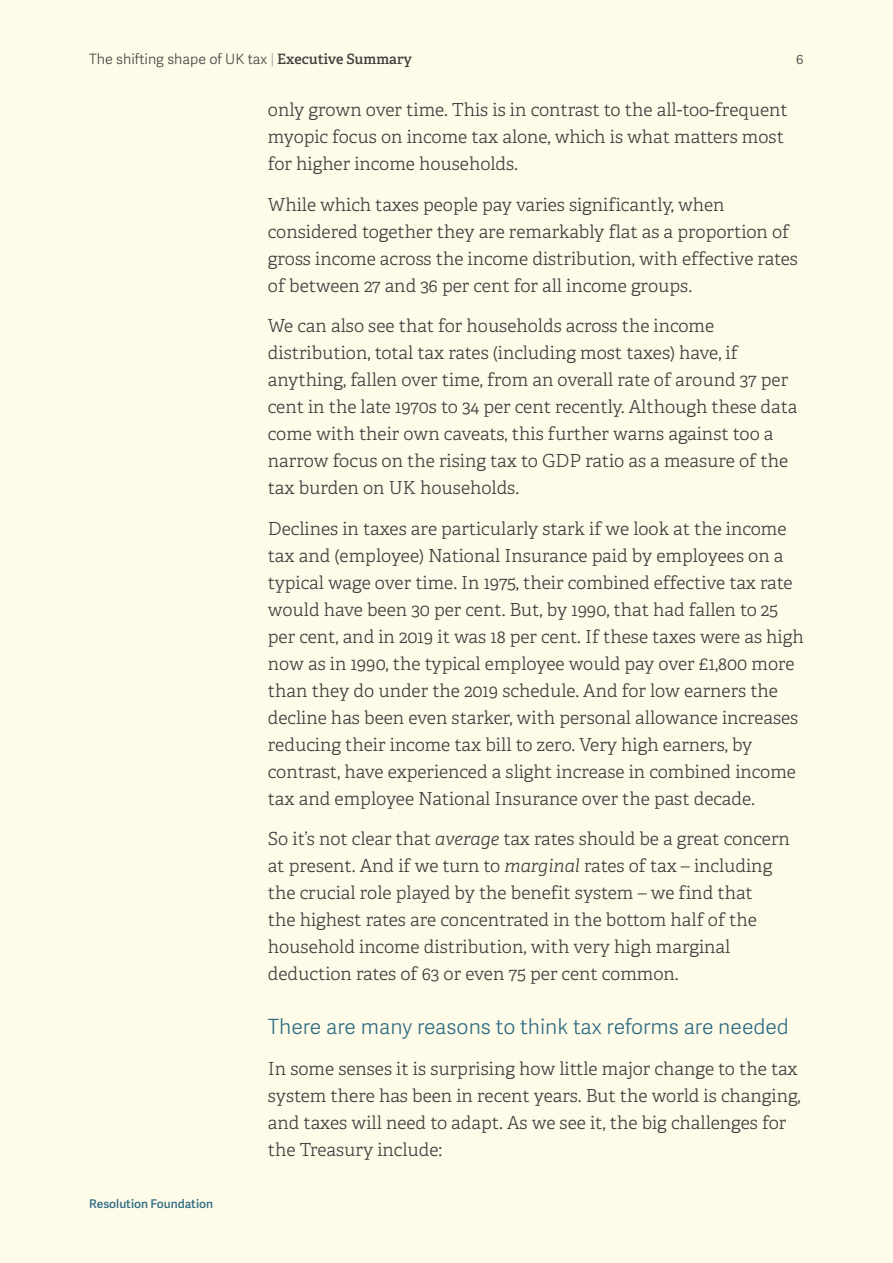
<style>
.page{position:relative;width:893px;height:1263px;background:#fefbe8}
.page>*{position:absolute;margin:0;border:0;box-sizing:border-box;transform-origin:0 0}
.t1{font:21px "Adelle Sans Lt";color:#2e6c83}
.t2{font:300 18px/27px "Adelle";color:#404040}
.t3{font:14.25px "Adelle Sans Lt";color:#404040}
.t4{font:300 14.25px "Adelle";color:#404040}
.t5{font:12px "Adelle Sans Sb";color:#2e6c83}
.s1{color:#9f9f9f}
.s2{font-family:"Adelle";font-weight:600}
.s3{font-style:italic}
</style>
<div class="page">
<p class="t3" style="left:89px;top:49px;width:324px">The shifting shape of UK tax <span class="s1">|</span> <span class="s2">Executive Summary</span></p>
<p class="t4" style="left:796px;top:50px;width:9px">6</p>
<p class="t5" style="left:89px;top:1195px;width:125px">Resolution Foundation</p>
<p class="t2" style="left:268px;top:97px;width:521px">only grown over time. This is in contrast to the all-too-frequent myopic focus on income tax alone, which is what matters most for higher income households.</p>
<p class="t2" style="left:268px;top:191px;width:532px">While which taxes people pay varies significantly, when considered together they are remarkably flat as a proportion of gross income across the income distribution, with effective rates of between 27 and 36 per cent for all income groups.</p>
<p class="t2" style="left:268px;top:313px;width:531px">We can also see that for households across the income distribution, total tax rates (including most taxes) have, if anything, fallen over time, from an overall rate of around 37 per cent in the late 1970s to 34 per cent recently. Although these data come with their own caveats, this further warns against too a narrow focus on the rising tax to GDP ratio as a measure of the tax burden on UK households.</p>
<p class="t2" style="left:268px;top:515px;width:537px">Declines in taxes are particularly stark if we look at the income tax and (employee) National Insurance paid by employees on a typical wage over time. In 1975, their combined effective tax rate would have been 30 per cent. But, by 1990, that had fallen to 25 per cent, and in 2019 it was 18 per cent. If these taxes were as high now as in 1990, the typical employee would pay over £1,800 more than they do under the 2019 schedule. And for low earners the decline has been even starker, with personal allowance increases reducing their income tax bill to zero. Very high earners, by contrast, have experienced a slight increase in combined income tax and employee National Insurance over the past decade.</p>
<p class="t2" style="left:268px;top:826px;width:523px">So it’s not clear that <span class="s3">average</span> tax rates should be a great concern at present. And if we turn to <span class="s3">marginal</span> rates of tax – including the crucial role played by the benefit system – we find that<br>the highest rates are concentrated in the bottom half of the household income distribution, with very high marginal deduction rates of 63 or even 75 per cent common.</p>
<p class="t1" style="left:268px;top:1012px;width:523px">There are many reasons to think tax reforms are needed</p>
<p class="t2" style="left:268px;top:1055px;width:534px">In some senses it is surprising how little major change to the tax system there has been in recent years. But the world is changing, and taxes will need to adapt. As we see it, the big challenges for the Treasury include:</p>
</div>
